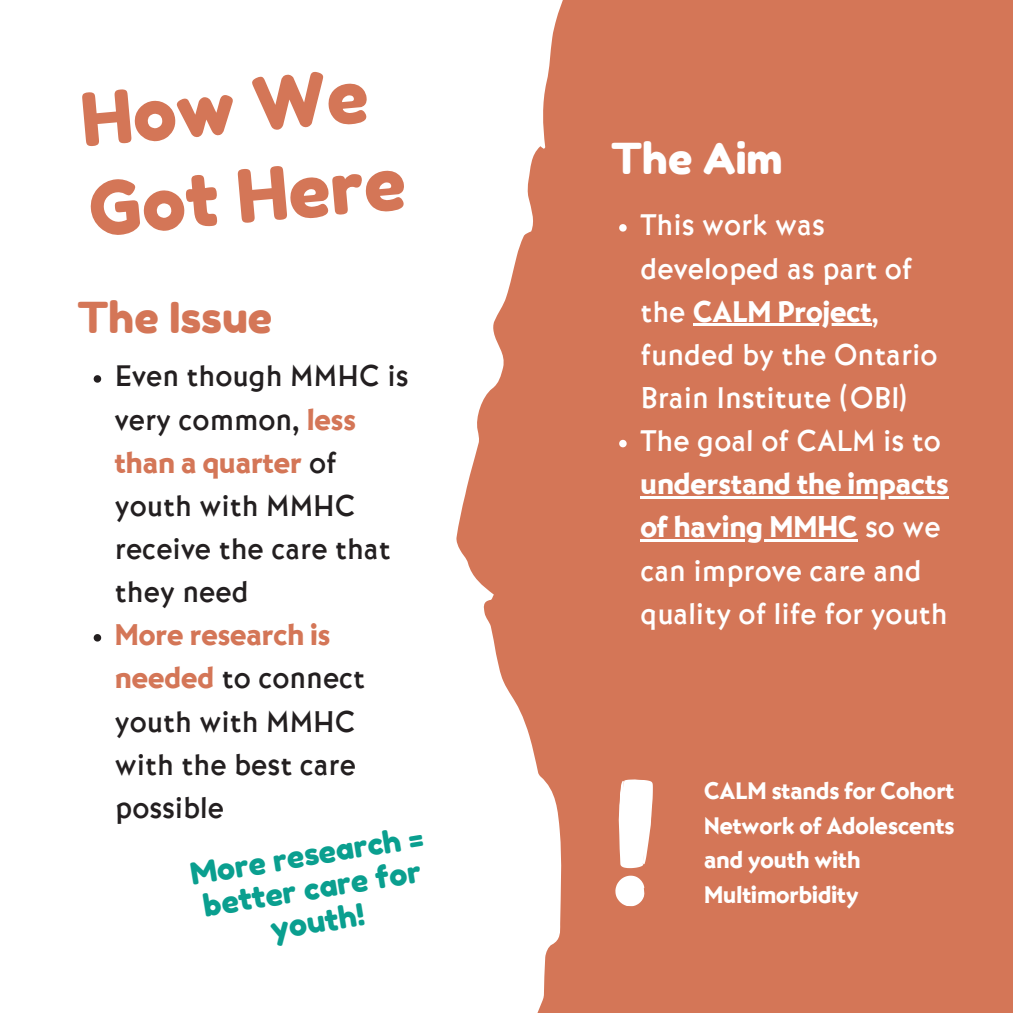
<style>
.page{position:relative;width:1013px;height:1013px;background:#fff}
.page>*{position:absolute;margin:0;border:0;box-sizing:border-box;transform-origin:0 0}
.t1{font:73.5px/90px "Fredoka One";color:#d47657}
.t2{font:42.5px "Fredoka One";color:#d47657}
.t3{font:42.5px "Fredoka One";color:#fff}
.t4{font:500 31.25px/43.1px "Bernhard Got URW";color:#fff}
.t5{font:500 31.25px/43.1px "Bernhard Got URW";color:#231f20}
.t6{font:31.25px "Bernhard Got URW Hea";color:#fff}
.t7{font:30.38px/33.8px "Fredoka One";color:#0a9f8f;text-align:center}
.t8{font:25px/34.8px "Bernhard Got URW Hea";color:#fff}
.s1{font-family:"Bernhard Got URW Hea";font-weight:400;color:#d47657}
.s2{font-family:"Bernhard Got URW Hea";font-weight:400}
</style>
<div class="page">
<div style="left:709px;top:0;width:303px;height:1012px;background:#d47657"></div>
<svg style="left:456px;top:0;width:253px;height:1012px;fill:#d47657"></svg>
<svg style="left:619px;top:224px;width:7px;height:7px"></svg>
<hr style="left:693px;top:323px;width:178px;height:3px;background:#fff">
<svg style="left:619px;top:440px;width:7px;height:7px"></svg>
<hr style="left:640px;top:496px;width:308px;height:3px;background:#fff">
<hr style="left:640px;top:539px;width:217px;height:3px;background:#fff">
<svg style="left:611px;top:778px;width:43px;height:129px"></svg>
<svg style="left:94px;top:375px;width:7px;height:7px"></svg>
<svg style="left:94px;top:634px;width:7px;height:7px"></svg>
<h2 class="t1" style="left:77px;top:75px;width:319px;rotate:-5deg">How We<br>Got Here</h2>
<p class="t2" style="left:77px;top:291px;width:196px">The Issue</p>
<p class="t5" style="left:115px;top:357px;width:295px">Even though MMHC is very common, <span class="s1">less than a quarter</span> of youth with MMHC receive the care that they need</p>
<p class="t5" style="left:115px;top:616px;width:252px"><span class="s1">More research is needed</span> to connect youth with MMHC with the best care possible</p>
<p class="t7" style="left:188px;top:856px;width:237px;rotate:-9deg">More research = better care for youth!</p>
<h3 class="t3" style="left:611px;top:133px;width:173px">The Aim</h3>
<p class="t4" style="left:640px;top:206px;width:274px">This work was developed as part of the <span class="s2">CALM Project</span>,</p>
<h2 class="t4" style="left:640px;top:335px;width:302px">funded by the Ontario<br>Brain Institute (OBI)<br>The goal of CALM is to</h2>
<p class="t6" style="left:640px;top:471px;width:310px">understand the impacts</p>
<p class="t4" style="left:640px;top:508px;width:309px"><span class="s2">of having MMHC</span> so we can improve care and quality of life for youth</p>
<h1 class="t8" style="left:704px;top:775px;width:252px">CALM stands for Cohort<br>Network of Adolescents and youth with<br>Multimorbidity</h1>
</div>
